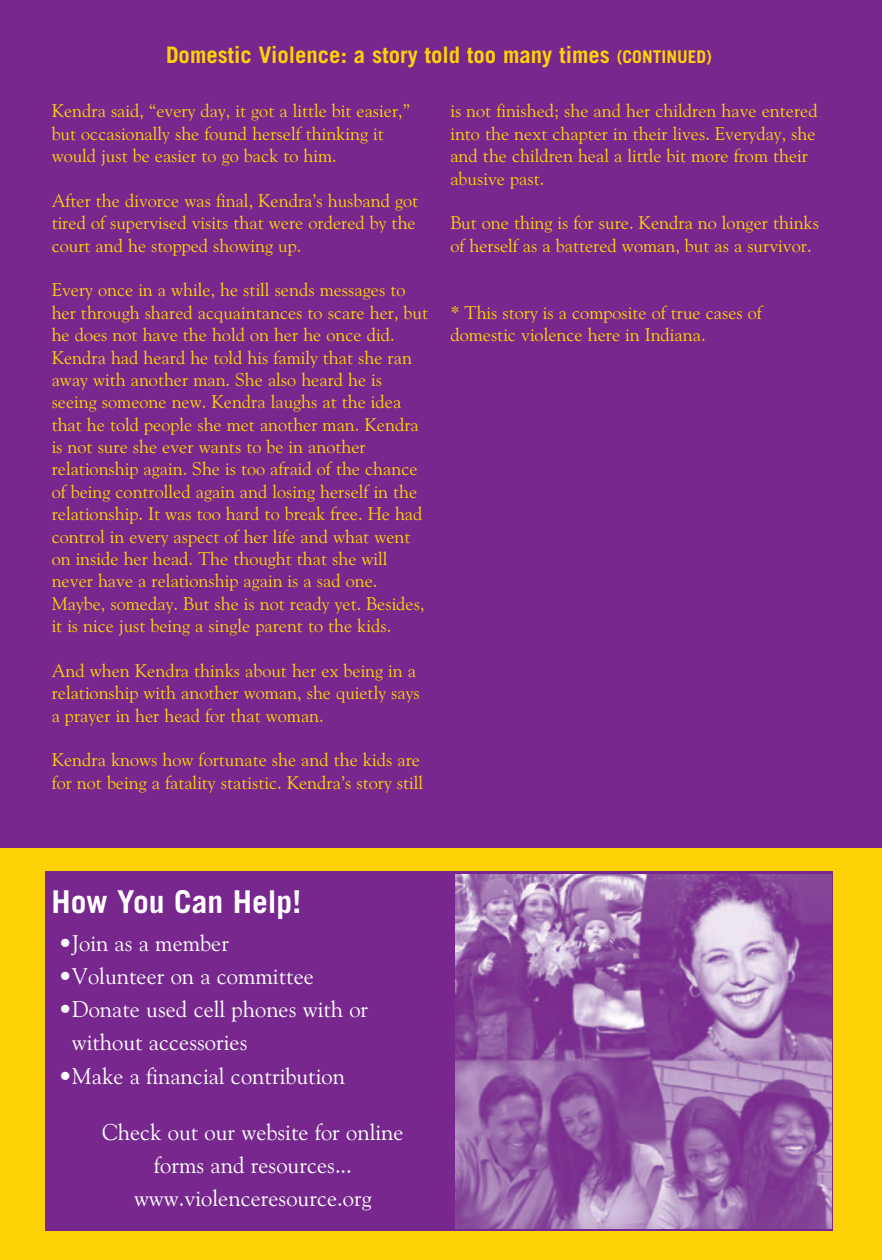
<style>
.page{position:relative;width:882px;height:1260px;background:#fff}
.page>*{position:absolute;margin:0;border:0;box-sizing:border-box;transform-origin:0 0}
.t1{font:700 31.5px "Trade Gothic";color:#fff}
.t2{font:22.75px/32.9px "Goudy Old Style";color:#fff}
.t3{font:700 22.75px "Trade Gothic";color:#fed105}
.t4{font:18.38px/22.4px "Goudy Old Style";color:#fed105}
.s1{font-size:17.5px}
</style>
<div class="page">
<div style="left:0;top:846px;width:882px;height:414px;background:#fed105"></div>
<div style="left:0;top:0;width:882px;height:847px;background:#77278d"></div>
<div style="left:45px;top:871px;width:788px;height:359px;background:#77278d"></div>
<img style="left:456px;top:875px;width:376px;height:353px">
<p class="t3" style="left:166px;top:47px;width:548px">Domestic Violence: a story told too many times <span class="s1">(CONTINUED)</span></p>
<p class="t4" style="left:52px;top:102px;width:360px">Kendra said, “every day, it got a little bit easier,” but occasionally she found herself thinking it would just be easier to go back to him.</p>
<p class="t4" style="left:52px;top:191px;width:368px">After the divorce was final, Kendra’s husband got tired of supervised visits that were ordered by the court and he stopped showing up.</p>
<p class="t4" style="left:52px;top:281px;width:378px">Every once in a while, he still sends messages to her through shared acquaintances to scare her, but he does not have the hold on her he once did.<br>Kendra had heard he told his family that she ran away with another man. She also heard he is seeing someone new. Kendra laughs at the idea that he told people she met another man. Kendra is not sure she ever wants to be in another relationship again. She is too afraid of the chance of being controlled again and losing herself in the relationship. It was too hard to break free. He had control in every aspect of her life and what went on inside her head. The thought that she will never have a relationship again is a sad one.<br>Maybe, someday. But she is not ready yet. Besides, it is nice just being a single parent to the kids.</p>
<p class="t4" style="left:52px;top:661px;width:370px">And when Kendra thinks about her ex being in a relationship with another woman, she quietly says a prayer in her head for that woman.</p>
<p class="t4" style="left:52px;top:751px;width:373px">Kendra knows how fortunate she and the kids are for not being a fatality statistic. Kendra’s story still</p>
<p class="t4" style="left:450px;top:102px;width:369px">is not finished; she and her children have entered into the next chapter in their lives. Everyday, she and the children heal a little bit more from their abusive past.</p>
<p class="t4" style="left:450px;top:214px;width:370px">But one thing is for sure. Kendra no longer thinks of herself as a battered woman, but as a survivor.</p>
<p class="t4" style="left:450px;top:303px;width:313px">* This story is a composite of true cases of domestic violence here in Indiana.</p>
<h1 class="t1" style="left:52px;top:890px;width:251px">How You Can Help!</h1>
<p class="t2" style="left:58px;top:928px;width:173px">•Join as a member</p>
<p class="t2" style="left:58px;top:962px;width:258px">•Volunteer on a committee</p>
<p class="t2" style="left:72px;top:995px;width:298px;text-indent:-14px">•Donate used cell phones with or without accessories</p>
<p class="t2" style="left:58px;top:1061px;width:289px">•Make a financial contribution</p>
<p class="t2" style="left:102px;top:1118px;width:303px;text-align:center">Check out our website for online forms and resources... www.violenceresource.org</p>
</div>
